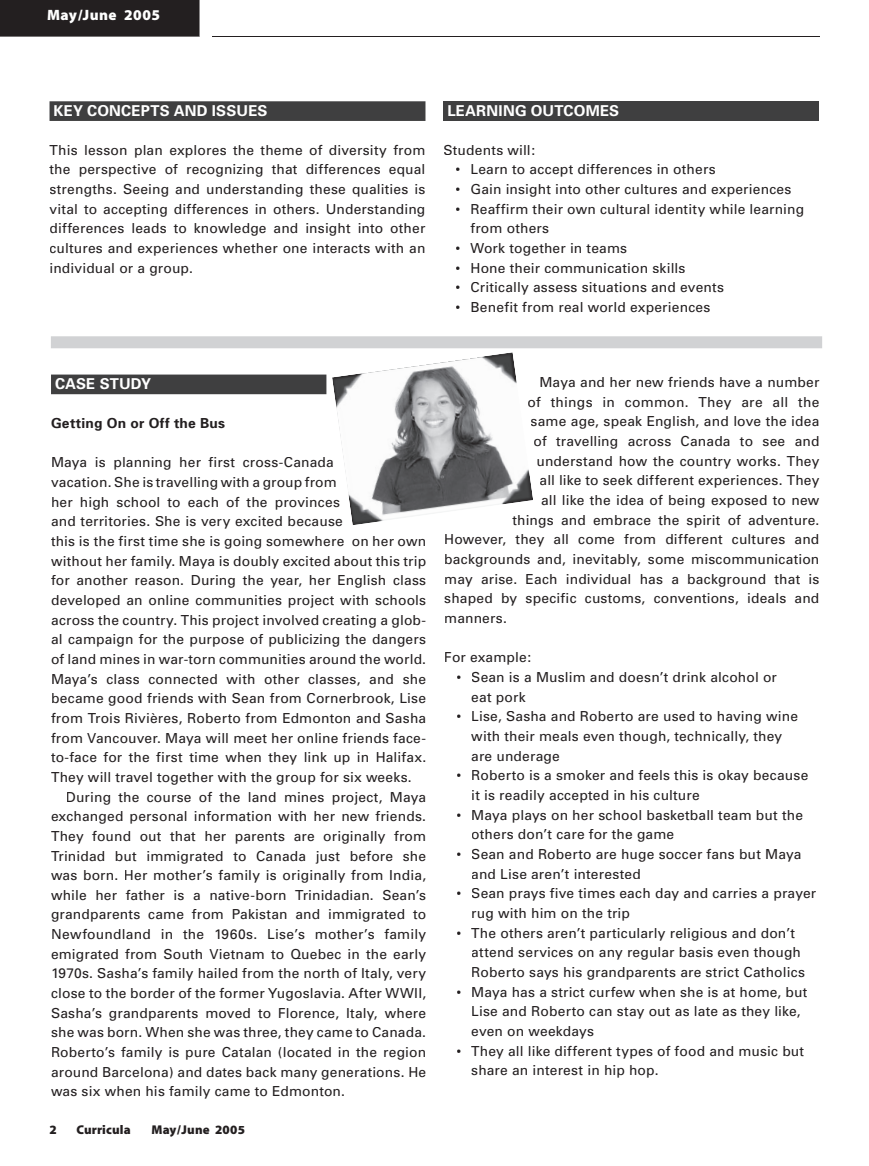
<style>
.page{position:relative;width:869px;height:1166px;background:#fff}
.page>*{position:absolute;margin:0;border:0;box-sizing:border-box;transform-origin:0 0}
.t1{font:700 15px "Univers";letter-spacing:.01em;color:#fff}
.t2{font:15px "Myriad MM 830 600";letter-spacing:.025em;color:#fff}
.t3{font:13.8px/19.6px "Univers";letter-spacing:.01em;color:#231f20}
.t4{font:700 13.8px "Univers";letter-spacing:.02em;color:#231f20}
.t5{font:12.75px "Myriad MM 830 600";letter-spacing:.015em;color:#231f20}
</style>
<div class="page">
<hr style="left:212px;top:36px;width:607px;height:1px;background:#231f20">
<div style="left:50px;top:101px;width:375px;height:20px;background:#3f3f40"></div>
<div style="left:443px;top:101px;width:376px;height:20px;background:#3f3f40"></div>
<div style="left:51px;top:374px;width:275px;height:20px;background:#3f3f40"></div>
<div style="left:51px;top:336px;width:771px;height:12px;background:#d1d2d4"></div>
<img style="left:332px;top:352px;width:201px;height:173px">
<div style="left:0;top:0;width:200px;height:37px;background:#231f20"></div>
<p class="t2" style="left:47px;top:8px;width:114px">May/June 2005</p>
<p class="t1" style="left:53px;top:102px;width:216px">KEY CONCEPTS AND ISSUES</p>
<p class="t3" style="left:50px;top:140px;width:377px;text-align:justify">This lesson plan explores the theme of diversity from the perspective of recognizing that differences equal strengths. Seeing and understanding these qualities is vital to accepting differences in others. Understanding differences leads to knowledge and insight into other cultures and experiences whether one interacts with an individual or a group.</p>
<p class="t1" style="left:447px;top:102px;width:173px">LEARNING OUTCOMES</p>
<p class="t3" style="left:443px;top:140px;width:93px">Students will:</p>
<p class="t3" style="left:455px;top:160px;width:261px">• Learn to accept differences in others</p>
<p class="t3" style="left:455px;top:179px;width:337px">• Gain insight into other cultures and experiences</p>
<p class="t3" style="left:470px;top:199px;width:335px;text-indent:-15px">• Reaffirm their own cultural identity while learning from others</p>
<p class="t3" style="left:455px;top:238px;width:173px">• Work together in teams</p>
<p class="t3" style="left:455px;top:258px;width:231px">• Hone their communication skills</p>
<p class="t3" style="left:455px;top:278px;width:270px">• Critically assess situations and events</p>
<p class="t3" style="left:455px;top:297px;width:256px">• Benefit from real world experiences</p>
<p class="t1" style="left:55px;top:374px;width:97px">CASE STUDY</p>
<p class="t4" style="left:51px;top:415px;width:176px">Getting On or Off the Bus</p>
<p class="t3" style="left:51px;top:453px;width:376px">Maya is planning her first cross-Canada<br>vacation. She is travelling with a group from<br>her high school to each of the provinces<br>and territories. She is very excited because<br>this is the first time she is going somewhere on her own without her family. Maya is doubly excited about this trip for another reason. During the year, her English class developed an online communities project with schools across the country. This project involved creating a glob&shy;al campaign for the purpose of publicizing the dangers of land mines in war-torn communities around the world.<br>Maya’s class connected with other classes, and she became good friends with Sean from Cornerbrook, Lise from Trois Rivières, Roberto from Edmonton and Sasha from Vancouver. Maya will meet her online friends face&shy;to-face for the first time when they link up in Halifax.<br>They will travel together with the group for six weeks.</p>
<p class="t3" style="left:51px;top:787px;width:377px;text-align:justify;text-indent:15px">During the course of the land mines project, Maya exchanged personal information with her new friends.<br>They found out that her parents are originally from Trinidad but immigrated to Canada just before she was born. Her mother’s family is originally from India, while her father is a native-born Trinidadian. Sean’s grandparents came from Pakistan and immigrated to Newfoundland in the 1960s. Lise’s mother’s family emigrated from South Vietnam to Quebec in the early 1970s. Sasha’s family hailed from the north of Italy, very close to the border of the former Yugoslavia. After WWII, Sasha’s grandparents moved to Florence, Italy, where she was born. When she was three, they came to Canada.<br>Roberto’s family is pure Catalan (located in the region around Barcelona) and dates back many generations. He was six when his family came to Edmonton.</p>
<p class="t5" style="left:49px;top:1123px;width:9px">2</p>
<p class="t5" style="left:76px;top:1123px;width:56px">Curricula</p>
<p class="t5" style="left:151px;top:1123px;width:95px">May/June 2005</p>
<p class="t3" style="left:539px;top:372px;width:281px">Maya and her new friends have a number</p>
<p class="t3" style="left:527px;top:392px;width:293px">of things in common. They are all the</p>
<p class="t3" style="left:530px;top:412px;width:290px">same age, speak English, and love the idea</p>
<p class="t3" style="left:533px;top:431px;width:287px">of travelling across Canada to see and</p>
<p class="t3" style="left:536px;top:451px;width:284px">understand how the country works. They</p>
<p class="t3" style="left:539px;top:471px;width:281px">all like to seek different experiences. They</p>
<p class="t3" style="left:541px;top:490px;width:280px">all like the idea of being exposed to new</p>
<p class="t3" style="left:512px;top:510px;width:308px">things and embrace the spirit of adventure.</p>
<p class="t3" style="left:444px;top:530px;width:376px">However, they all come from different cultures and</p>
<p class="t3" style="left:444px;top:549px;width:376px">backgrounds and, inevitably, some miscommunication</p>
<p class="t3" style="left:444px;top:569px;width:376px">may arise. Each individual has a background that is</p>
<p class="t3" style="left:444px;top:589px;width:376px">shaped by specific customs, conventions, ideals and</p>
<p class="t3" style="left:444px;top:608px;width:64px">manners.</p>
<p class="t3" style="left:444px;top:648px;width:89px">For example:</p>
<p class="t3" style="left:471px;top:667px;width:307px;text-indent:-15px">• Sean is a Muslim and doesn’t drink alcohol or eat pork</p>
<p class="t3" style="left:471px;top:706px;width:328px;text-indent:-15px">• Lise, Sasha and Roberto are used to having wine with their meals even though, technically, they are underage</p>
<p class="t3" style="left:471px;top:765px;width:338px;text-indent:-15px">• Roberto is a smoker and feels this is okay because it is readily accepted in his culture</p>
<p class="t3" style="left:471px;top:805px;width:333px;text-indent:-15px">• Maya plays on her school basketball team but the others don’t care for the game</p>
<p class="t3" style="left:471px;top:844px;width:331px;text-indent:-15px">• Sean and Roberto are huge soccer fans but Maya and Lise aren’t interested</p>
<p class="t3" style="left:471px;top:883px;width:346px;text-indent:-15px">• Sean prays five times each day and carries a prayer rug with him on the trip</p>
<p class="t3" style="left:471px;top:923px;width:335px;text-indent:-15px">• The others aren’t particularly religious and don’t attend services on any regular basis even though<br>Roberto says his grandparents are strict Catholics</p>
<p class="t3" style="left:471px;top:982px;width:338px;text-indent:-15px">• Maya has a strict curfew when she is at home, but<br>Lise and Roberto can stay out as late as they like, even on weekdays</p>
<p class="t3" style="left:471px;top:1041px;width:334px;text-indent:-15px">• They all like different types of food and music but share an interest in hip hop.</p>
</div>
